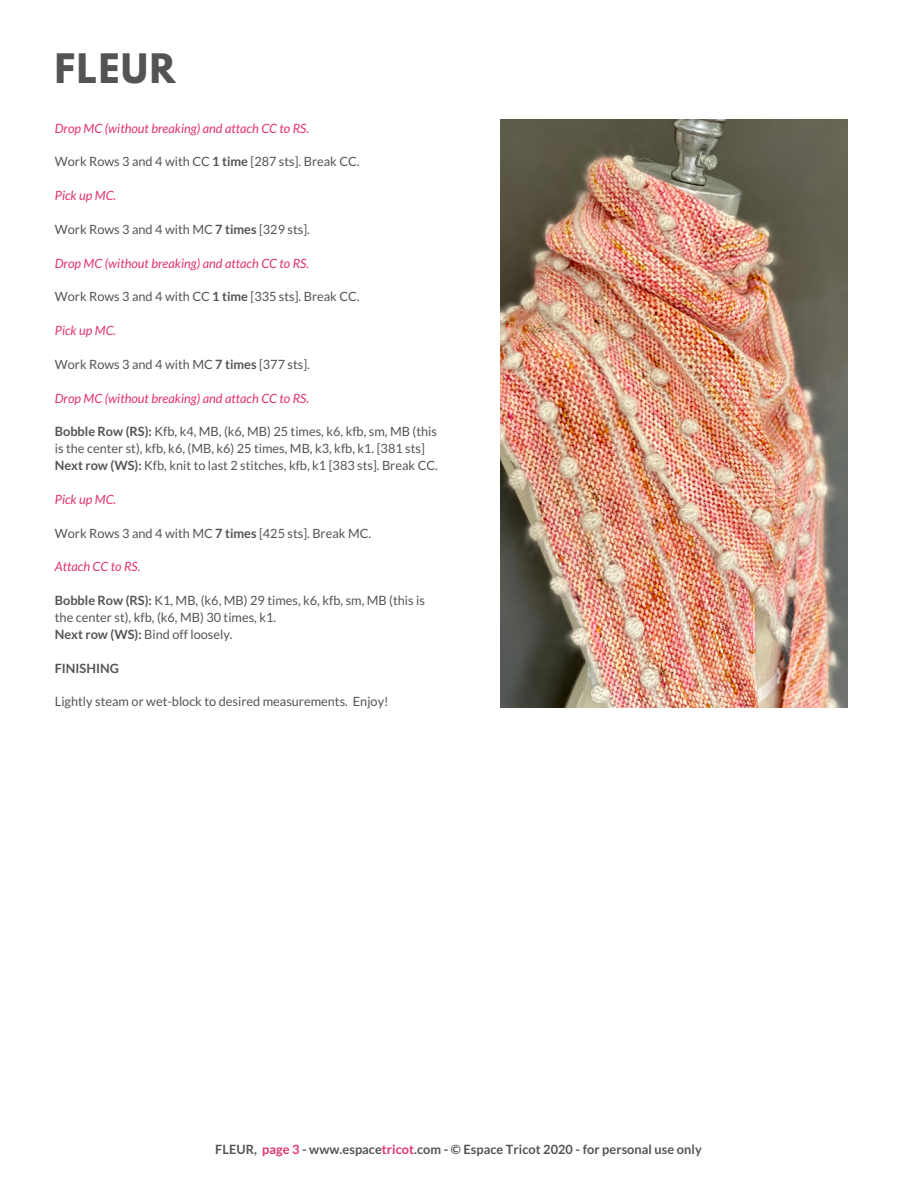
<style>
.page{position:relative;width:918px;height:1188px;background:#fff}
.page>*{position:absolute;margin:0;border:0;box-sizing:border-box;transform-origin:0 0}
.t1{font:700 36px "League Spartan";letter-spacing:.045em;color:#545454}
.t2{font:12.75px/16.8px "Lato";color:#545454}
.t3{font:italic 12.75px "Lato";color:#e1336d}
.t4{font:700 12.75px "Lato";letter-spacing:.005em;color:#545454}
.s1{font-weight:700}
.s2{color:#e1336d}
</style>
<div class="page">
<img style="left:501px;top:120px;width:346px;height:587px">
<p class="t1" style="left:55px;top:51px;width:122px">FLEUR</p>
<p class="t3" style="left:55px;top:120px;width:256px">Drop MC (without breaking) and attach CC to RS.</p>
<p class="t2" style="left:55px;top:153px;width:306px">Work Rows 3 and 4 with CC <span class="s1">1 time</span> [287 sts]. Break CC.</p>
<p class="t3" style="left:55px;top:187px;width:63px">Pick up MC.</p>
<p class="t2" style="left:55px;top:220px;width:257px">Work Rows 3 and 4 with MC <span class="s1">7 times</span> [329 sts].</p>
<p class="t3" style="left:55px;top:255px;width:256px">Drop MC (without breaking) and attach CC to RS.</p>
<p class="t2" style="left:55px;top:288px;width:306px">Work Rows 3 and 4 with CC <span class="s1">1 time</span> [335 sts]. Break CC.</p>
<p class="t3" style="left:55px;top:322px;width:63px">Pick up MC.</p>
<p class="t2" style="left:55px;top:355px;width:257px">Work Rows 3 and 4 with MC <span class="s1">7 times</span> [377 sts].</p>
<p class="t3" style="left:55px;top:390px;width:256px">Drop MC (without breaking) and attach CC to RS.</p>
<p class="t2" style="left:55px;top:423px;width:384px"><span class="s1">Bobble Row (RS):</span> Kfb, k4, MB, (k6, MB) 25 times, k6, kfb, sm, MB (this is the center st), kfb, k6, (MB, k6) 25 times, MB, k3, kfb, k1. [381 sts]</p>
<p class="t2" style="left:55px;top:457px;width:385px"><span class="s1">Next row (WS):</span> Kfb, knit to last 2 stitches, kfb, k1 [383 sts]. Break CC.</p>
<p class="t3" style="left:55px;top:491px;width:63px">Pick up MC.</p>
<p class="t2" style="left:55px;top:524px;width:318px">Work Rows 3 and 4 with MC <span class="s1">7 times</span> [425 sts]. Break MC.</p>
<p class="t3" style="left:55px;top:559px;width:87px">Attach CC to RS.</p>
<p class="t2" style="left:55px;top:592px;width:372px"><span class="s1">Bobble Row (RS):</span> K1, MB, (k6, MB) 29 times, k6, kfb, sm, MB (this is the center st), kfb, (k6, MB) 30 times, k1.</p>
<p class="t2" style="left:55px;top:625px;width:179px"><span class="s1">Next row (WS):</span> Bind off loosely.</p>
<p class="t4" style="left:55px;top:660px;width:66px">FINISHING</p>
<p class="t2" style="left:55px;top:693px;width:335px">Lightly steam or wet-block to desired measurements. Enjoy!</p>
<p class="t4" style="left:215px;top:1141px;width:488px">FLEUR, <span class="s2">page 3</span> - www.espace<span class="s2">tricot</span>.com - © Espace Tricot 2020 - for personal use only</p>
</div>
